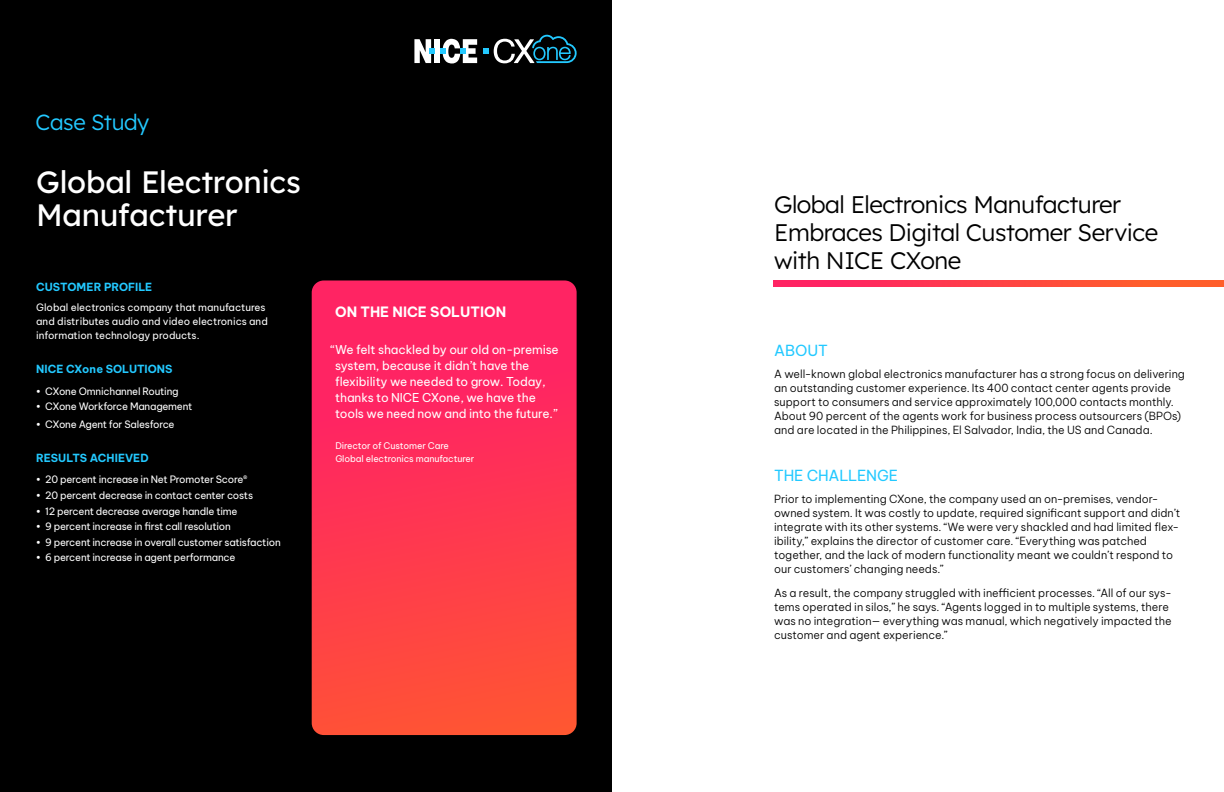
<style>
.page{position:relative;width:1224px;height:792px;background:#fff}
.page>*{position:absolute;margin:0;border:0;box-sizing:border-box;transform-origin:0 0}
.H2___Top_Title_30w{font:30.9px/32.7px "Lexend";letter-spacing:-.01em;color:#fff}
.About_title{font:300 24px "Lexend";letter-spacing:-.02em;color:#000}
.t1{font:300 22px "Lexend";letter-spacing:-.02em;color:#23c9ff}
.CAPS_title_14_16_whi{font:15px "Be Vietnam Pro";letter-spacing:-.01em;color:#23c9ff}
.t2{font:700 14px "Be Vietnam Pro";color:#fff}
.Customer_Profile_Quo{font:12px/16px "Be Vietnam Pro";letter-spacing:-.01em;color:#fff}
.Body_Text_Light_11{font:300 11px/14px "Be Vietnam Pro";color:#000}
.Customer_Profile{font:700 11px "Be Vietnam Pro";letter-spacing:.005em;color:#23c9ff}
.Text_white_10_14_Cu{font:10px "Be Vietnam Pro";letter-spacing:-.02em;color:#fff}
.Text_white_10_14_Cu-2{font:10px/14px "Be Vietnam Pro";color:#fff}
.Customer_Profile_Quo-2{font:9px "Be Vietnam Pro";letter-spacing:-.01em;color:#fff}
</style>
<div class="page">
<div style="left:0;top:0;width:612px;height:792px;background:#000"></div>
<div style="left:312px;top:280px;width:265px;height:455px;background:linear-gradient(to bottom,#ff1b6c,#ff5137);border-radius:12px"></div>
<svg style="left:414px;top:39px;width:63px;height:25px"></svg>
<svg style="left:494px;top:35px;width:83px;height:28px"></svg>
<svg style="left:483px;top:48px;width:5px;height:6px"></svg>
<svg style="left:774px;top:280px;width:450px;height:7px;background:#ff4245"></svg>
<h3 class="t1" style="left:36px;top:106px;width:115px">Case Study</h3>
<p class="H2___Top_Title_30w" style="left:36px;top:164px;width:266px">Global Electronics<br>Manufacturer</p>
<p class="Customer_Profile" style="left:36px;top:278px;width:118px">CUSTOMER PROFILE</p>
<p class="Text_white_10_14_Cu-2" style="left:36px;top:299px;width:233px">Global electronics company that manufactures and distributes audio and video electronics and information technology products.</p>
<p class="Customer_Profile" style="left:36px;top:360px;width:138px">NICE CXone SOLUTIONS</p>
<p class="Text_white_10_14_Cu" style="left:45px;top:383px;width:135px">CXone Omnichannel Routing</p>
<p class="Text_white_10_14_Cu" style="left:45px;top:398px;width:149px">CXone Workforce Management</p>
<p class="Text_white_10_14_Cu" style="left:45px;top:416px;width:131px">CXone Agent for Salesforce</p>
<p class="Customer_Profile" style="left:36px;top:448px;width:114px">RESULTS ACHIEVED</p>
<p class="Text_white_10_14_Cu" style="left:45px;top:471px;width:204px">20 percent increase in Net Promoter Score®</p>
<p class="Text_white_10_14_Cu" style="left:45px;top:487px;width:209px">20 percent decrease in contact center costs</p>
<p class="Text_white_10_14_Cu" style="left:45px;top:503px;width:194px">12 percent decrease average handle time</p>
<p class="Text_white_10_14_Cu" style="left:45px;top:518px;width:187px">9 percent increase in first call resolution</p>
<p class="Text_white_10_14_Cu" style="left:45px;top:534px;width:237px">9 percent increase in overall customer satisfaction</p>
<p class="Text_white_10_14_Cu" style="left:45px;top:549px;width:192px">6 percent increase in agent performance</p>
<p class="t2" style="left:335px;top:300px;width:173px">ON THE NICE SOLUTION</p>
<p class="Customer_Profile_Quo" style="left:335px;top:340px;width:225px;text-indent:-4px">“We felt shackled by our old on-premise system, because it didn’t have the flexibility we needed to grow. Today, thanks to NICE CXone, we have the tools we need now and into the future.”</p>
<p class="Customer_Profile_Quo-2" style="left:335px;top:438px;width:115px">Director of Customer Care</p>
<p class="Customer_Profile_Quo-2" style="left:335px;top:451px;width:141px">Global electronics manufacturer</p>
<p class="About_title" style="left:774px;top:187px;width:349px">Global Electronics Manufacturer</p>
<p class="About_title" style="left:774px;top:215px;width:386px">Embraces Digital Customer Service</p>
<p class="About_title" style="left:774px;top:243px;width:189px">with NICE CXone</p>
<p class="CAPS_title_14_16_whi" style="left:774px;top:338px;width:55px">ABOUT</p>
<p class="Body_Text_Light_11" style="left:774px;top:366px;width:412px">A well-known global electronics manufacturer has a strong focus on delivering an outstanding customer experience. Its 400 contact center agents provide support to consumers and service approximately 100,000 contacts monthly.<br>About 90 percent of the agents work for business process outsourcers (BPOs) and are located in the Philippines, El Salvador, India, the US and Canada.</p>
<p class="CAPS_title_14_16_whi" style="left:774px;top:463px;width:125px">THE CHALLENGE</p>
<p class="Body_Text_Light_11" style="left:774px;top:491px;width:408px">Prior to implementing CXone, the company used an on-premises, vendor&shy;owned system. It was costly to update, required significant support and didn’t integrate with its other systems. “We were very shackled and had limited flex&shy;ibility,” explains the director of customer care. “Everything was patched together, and the lack of modern functionality meant we couldn’t respond to our customers’ changing needs.”</p>
<p class="Body_Text_Light_11" style="left:774px;top:585px;width:399px">As a result, the company struggled with inefficient processes. “All of our sys&shy;tems operated in silos,” he says. “Agents logged in to multiple systems, there was no integration— everything was manual, which negatively impacted the customer and agent experience.”</p>
</div>
